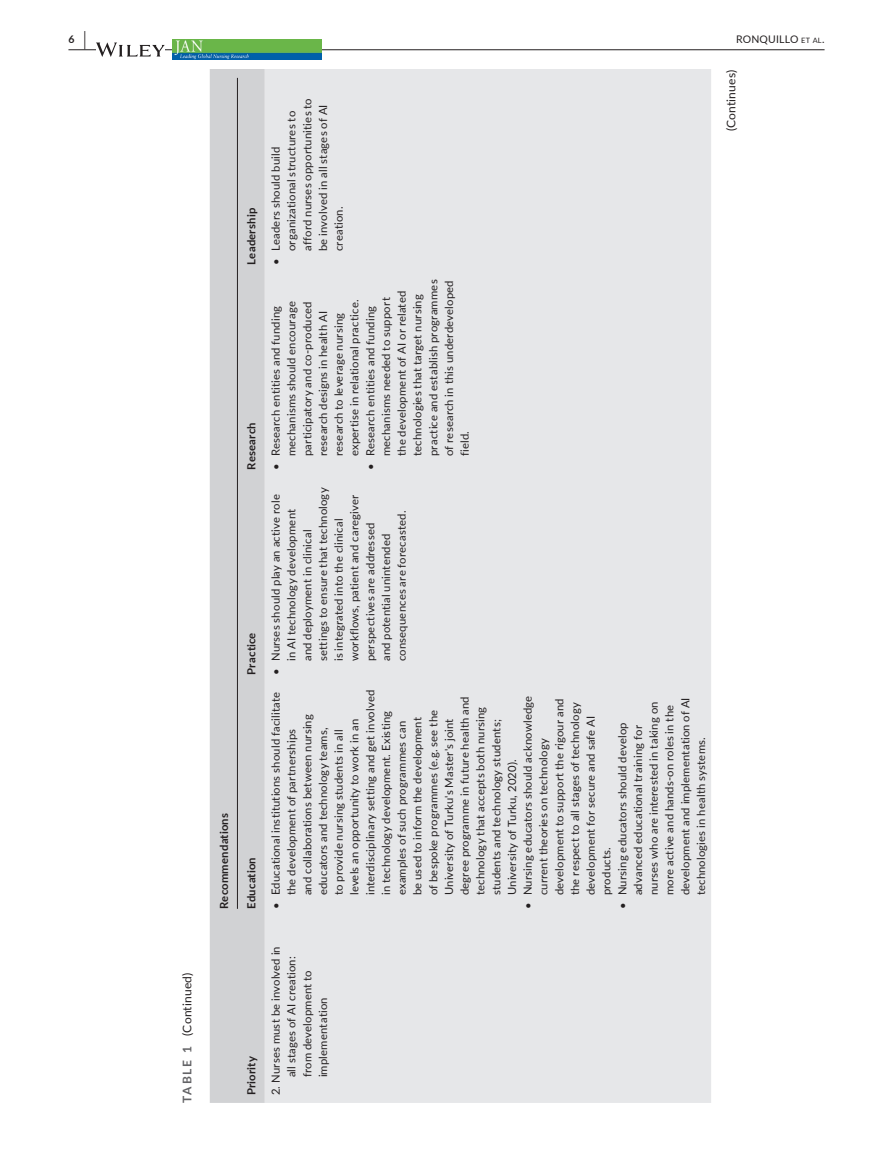
<style>
.page{position:relative;width:893px;height:1174px;background:#fff}
.page>*{position:absolute;margin:0;border:0;box-sizing:border-box;transform-origin:0 0}
.t1{font:12px "Lato";letter-spacing:.015em;color:#231f20}
.t2{font:11.25px/15.8px "Lato";letter-spacing:.02em;color:#231f20}
.t3{font:700 11.25px "Lato";letter-spacing:.02em;color:#231f20}
.t4{font:10.5px "Lato";letter-spacing:.015em;color:#231f20}
.t5{font:700 10.5px "Lato";color:#231f20}
.s1{font-size:19.5px}
.s2{font-size:7.35px}
.s3{font-weight:700;color:#636366}
</style>
<div class="page">
<hr style="left:68px;top:49px;width:756px;height:1px;background:#231f20">
<svg style="left:96px;top:42px;width:69px;height:15px"></svg>
<img style="left:172px;top:40px;width:149px;height:19px">
<div style="left:210px;top:69px;width:55px;height:1033px;background:#d1d2d4"></div>
<div style="left:265px;top:69px;width:446px;height:1033px;background:#e6e7e9"></div>
<hr style="left:237px;top:78px;width:1px;height:830px;background:#231f20">
<p class="t5" style="left:68px;top:31px;width:19px">6 <span class="s1">|</span></p>
<p class="t4" style="left:736px;top:31px;width:90px">RONQUILLO <span class="s2">et al</span>.</p>
<p class="t1" style="left:179px;top:1102px;width:132px;rotate:-90deg"><span class="s3">TABLE 1</span> (Continued)</p>
<p class="t3" style="left:216px;top:908px;width:97px;rotate:-90deg">Recommendations</p>
<p class="t3" style="left:243px;top:265px;width:58px;rotate:-90deg">Leadership</p>
<p class="t3" style="left:243px;top:470px;width:49px;rotate:-90deg">Research</p>
<p class="t3" style="left:243px;top:674px;width:44px;rotate:-90deg">Practice</p>
<p class="t3" style="left:243px;top:908px;width:53px;rotate:-90deg">Education</p>
<p class="t2" style="left:267px;top:251px;width:154px;text-indent:-14px;rotate:-90deg">• Leaders should build organizational structures to afford nurses opportunities to be involved in all stages of AI creation.</p>
<p class="t2" style="left:362px;top:456px;width:178px;text-indent:-14px;rotate:-90deg">• Research entities and funding mechanisms needed to support the development of AI or related technologies that target nursing practice and establish programmes of research in this underdeveloped field.</p>
<p class="t2" style="left:267px;top:456px;width:158px;text-indent:-14px;rotate:-90deg">• Research entities and funding mechanisms should encourage participatory and co-produced research designs in health AI research to leverage nursing expertise in relational practice.</p>
<p class="t2" style="left:267px;top:661px;width:175px;text-indent:-14px;rotate:-90deg">• Nurses should play an active role in AI technology development<br>and deployment in clinical settings to ensure that technology is integrated into the clinical workflows, patient and caregiver perspectives are addressed<br>and potential unintended consequences are forecasted.</p>
<p class="t2" style="left:267px;top:895px;width:207px;text-indent:-14px;rotate:-90deg">• Educational institutions should facilitate the development of partnerships<br>and collaborations between nursing educators and technology teams,<br>to provide nursing students in all<br>levels an opportunity to work in an interdisciplinary setting and get involved in technology development. Existing examples of such programmes can<br>be used to inform the development<br>of bespoke programmes (e.g. see the University of Turku's Master's joint degree programme in future health and technology that accepts both nursing students and technology students; University of Turku, 2020).</p>
<p class="t2" style="left:519px;top:895px;width:201px;text-indent:-14px;rotate:-90deg">• Nursing educators should acknowledge current theories on technology development to support the rigour and the respect to all stages of technology development for secure and safe AI products.</p>
<p class="t2" style="left:614px;top:895px;width:199px;text-indent:-14px;rotate:-90deg">• Nursing educators should develop advanced educational training for nurses who are interested in taking on more active and hands-on roles in the development and implementation of AI technologies in health systems.</p>
<p class="t3" style="left:243px;top:1095px;width:41px;rotate:-90deg">Priority</p>
<p class="t2" style="left:267px;top:1077px;width:133px;text-indent:-18px;rotate:-90deg">2. Nurses must be involved in all stages of AI creation: from development to implementation</p>
<p class="t1" style="left:723px;top:131px;width:63px;rotate:-90deg">(Continues)</p>
</div>
